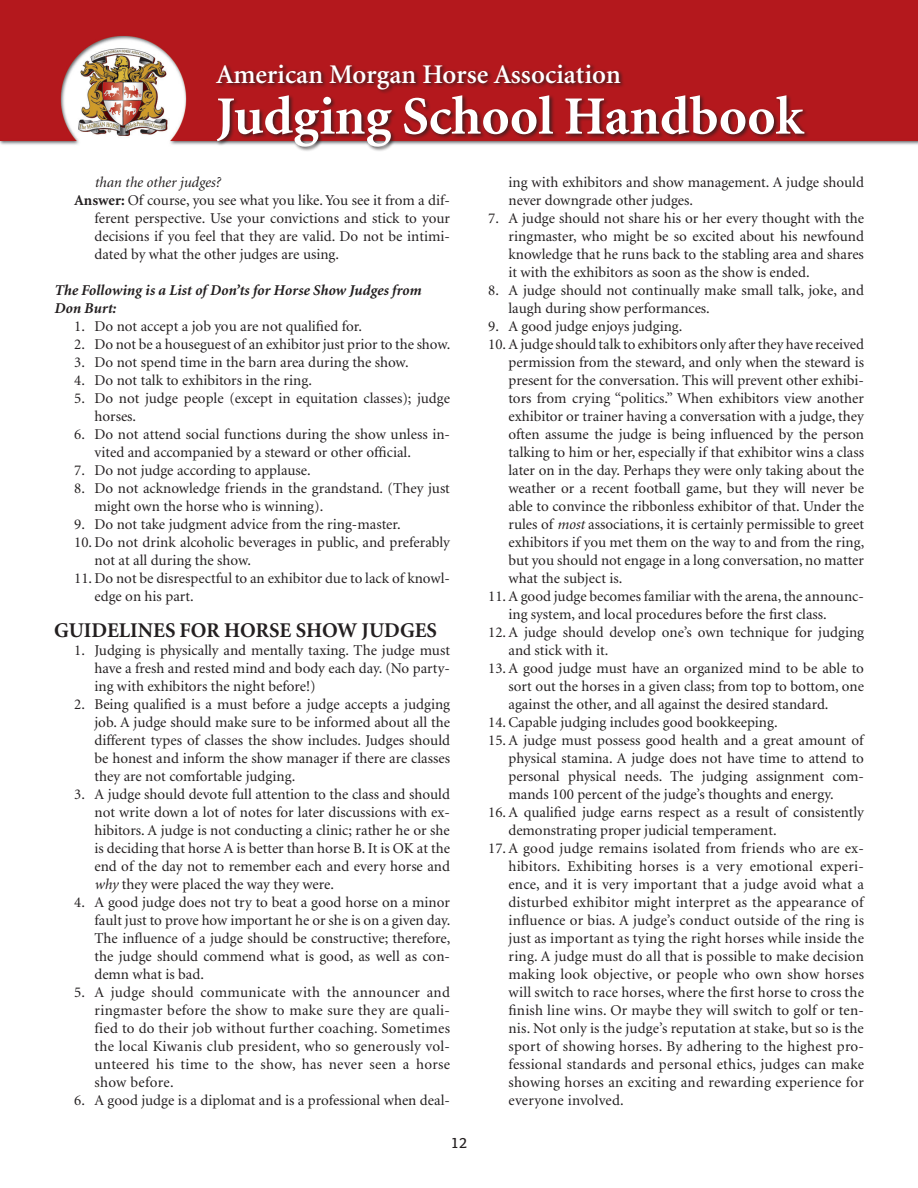
<style>
.page{position:relative;width:918px;height:1188px;background:#fff}
.page>*{position:absolute;margin:0;border:0;box-sizing:border-box;transform-origin:0 0}
.t1{font:700 54px "Minion";color:#fff}
.t2{font:600 27px "Minion";color:#fff}
.t3{font:700 21px "Minion";color:#231f20}
.t4{font:15px/18px "Minion";color:#231f20}
.t5{font:italic 700 15px/18px "Minion";color:#231f20}
.t6{font:italic 15px "Minion";color:#231f20}
.t7{font:700 15px "Overlock";color:#231f20}
.s1{font-weight:700}
.s2{font-style:italic}
</style>
<div class="page">
<img style="left:0;top:0;width:918px;height:145px">
<div style="left:215px;top:63px;width:595px;height:89px;background:#231f20;opacity:.75"></div>
<h2 class="t2" style="left:216px;top:60px;width:406px">American Morgan Horse Association</h2>
<h1 class="t1" style="left:216px;top:89px;width:589px">Judging School Handbook</h1>
<p class="t6" style="left:94px;top:175px;width:127px">than the other judges?</p>
<p class="t4" style="left:74px;top:192px;width:377px"><span class="s1">Answer:</span> Of course, you see what you like. You see it from a dif-</p>
<p class="t4" style="left:94px;top:210px;width:357px">ferent perspective. Use your convictions and stick to your</p>
<p class="t4" style="left:94px;top:228px;width:357px">decisions if you feel that they are valid. Do not be intimi-</p>
<p class="t4" style="left:94px;top:246px;width:246px">dated by what the other judges are using.</p>
<p class="t5" style="left:54px;top:282px;width:369px">The Following is a List of Don’ts for Horse Show Judges from<br>Don Burt:</p>
<p class="t4" style="left:74px;top:318px;width:289px">1. Do not accept a job you are not qualified for.</p>
<p class="t4" style="left:74px;top:336px;width:378px">2. Do not be a houseguest of an exhibitor just prior to the show.</p>
<p class="t4" style="left:74px;top:354px;width:336px">3. Do not spend time in the barn area during the show.</p>
<p class="t4" style="left:74px;top:372px;width:239px">4. Do not talk to exhibitors in the ring.</p>
<p class="t4" style="left:94px;top:390px;width:357px;text-indent:-20px">5. Do not judge people (except in equitation classes); judge horses.</p>
<p class="t4" style="left:94px;top:426px;width:357px;text-indent:-20px">6. Do not attend social functions during the show unless in&shy;vited and accompanied by a steward or other official.</p>
<p class="t4" style="left:74px;top:462px;width:238px">7. Do not judge according to applause.</p>
<p class="t4" style="left:94px;top:480px;width:357px;text-indent:-20px">8. Do not acknowledge friends in the grandstand. (They just might own the horse who is winning).</p>
<p class="t4" style="left:74px;top:516px;width:328px">9. Do not take judgment advice from the ring-master.</p>
<p class="t4" style="left:94px;top:534px;width:357px;text-indent:-20px">10. Do not drink alcoholic beverages in public, and preferably not at all during the show.</p>
<p class="t4" style="left:94px;top:570px;width:357px;text-indent:-20px">11. Do not be disrespectful to an exhibitor due to lack of knowl&shy;edge on his part.</p>
<h3 class="t3" style="left:54px;top:619px;width:385px">GUIDELINES FOR HORSE SHOW JUDGES</h3>
<p class="t4" style="left:94px;top:642px;width:357px;text-align:justify;text-indent:-20px">1. Judging is physically and mentally taxing. The judge must have a fresh and rested mind and body each day. (No party&shy;ing with exhibitors the night before!)</p>
<p class="t4" style="left:94px;top:696px;width:357px;text-align:justify;text-indent:-20px">2. Being qualified is a must before a judge accepts a judging job. A judge should make sure to be informed about all the different types of classes the show includes. Judges should be honest and inform the show manager if there are classes they are not comfortable judging.</p>
<p class="t4" style="left:94px;top:786px;width:357px;text-align:justify;text-indent:-20px">3. A judge should devote full attention to the class and should not write down a lot of notes for later discussions with ex&shy;hibitors. A judge is not conducting a clinic; rather he or she is deciding that horse A is better than horse B. It is OK at the end of the day not to remember each and every horse and <span class="s2">why</span> they were placed the way they were.</p>
<p class="t4" style="left:94px;top:894px;width:357px;text-align:justify;text-indent:-20px">4. A good judge does not try to beat a good horse on a minor fault just to prove how important he or she is on a given day.<br>The influence of a judge should be constructive; therefore, the judge should commend what is good, as well as con&shy;demn what is bad.</p>
<p class="t4" style="left:94px;top:984px;width:357px;text-align:justify;text-indent:-20px">5. A judge should communicate with the announcer and ringmaster before the show to make sure they are quali&shy;fied to do their job without further coaching. Sometimes the local Kiwanis club president, who so generously vol&shy;unteered his time to the show, has never seen a horse show before.</p>
<p class="t4" style="left:74px;top:1092px;width:377px">6. A good judge is a diplomat and is a professional when deal-</p>
<p class="t4" style="left:508px;top:174px;width:357px">ing with exhibitors and show management. A judge should never downgrade other judges.</p>
<p class="t4" style="left:508px;top:210px;width:357px;text-align:justify;text-indent:-20px">7. A judge should not share his or her every thought with the ringmaster, who might be so excited about his newfound knowledge that he runs back to the stabling area and shares it with the exhibitors as soon as the show is ended.</p>
<p class="t4" style="left:508px;top:282px;width:357px;text-indent:-20px">8. A judge should not continually make small talk, joke, and laugh during show performances.</p>
<p class="t4" style="left:488px;top:318px;width:196px">9. A good judge enjoys judging.</p>
<p class="t4" style="left:488px;top:336px;width:377px">10.A judge should talk to exhibitors only after they have received</p>
<p class="t4" style="left:508px;top:354px;width:357px">permission from the steward, and only when the steward is</p>
<p class="t4" style="left:508px;top:372px;width:357px">present for the conversation. This will prevent other exhibi-</p>
<p class="t4" style="left:508px;top:390px;width:357px">tors from crying “politics.” When exhibitors view another</p>
<p class="t4" style="left:508px;top:408px;width:357px">exhibitor or trainer having a conversation with a judge, they</p>
<p class="t4" style="left:508px;top:426px;width:357px">often assume the judge is being influenced by the person</p>
<p class="t4" style="left:508px;top:444px;width:357px">talking to him or her, especially if that exhibitor wins a class</p>
<p class="t4" style="left:508px;top:462px;width:357px">later on in the day. Perhaps they were only taking about the</p>
<p class="t4" style="left:508px;top:480px;width:357px">weather or a recent football game, but they will never be</p>
<p class="t4" style="left:508px;top:498px;width:357px">able to convince the ribbonless exhibitor of that. Under the</p>
<p class="t4" style="left:508px;top:516px;width:357px">rules of <span class="s2">most</span> associations, it is certainly permissible to greet</p>
<p class="t4" style="left:508px;top:534px;width:357px">exhibitors if you met them on the way to and from the ring,</p>
<p class="t4" style="left:508px;top:552px;width:357px">but you should not engage in a long conversation, no matter</p>
<p class="t4" style="left:508px;top:570px;width:115px">what the subject is.</p>
<p class="t4" style="left:488px;top:588px;width:377px">11.A good judge becomes familiar with the arena, the announc-</p>
<p class="t4" style="left:508px;top:606px;width:320px">ing system, and local procedures before the first class.</p>
<p class="t4" style="left:488px;top:624px;width:377px">12.A judge should develop one’s own technique for judging</p>
<p class="t4" style="left:508px;top:642px;width:101px">and stick with it.</p>
<p class="t4" style="left:488px;top:660px;width:377px">13.A good judge must have an organized mind to be able to</p>
<p class="t4" style="left:508px;top:678px;width:357px">sort out the horses in a given class; from top to bottom, one</p>
<p class="t4" style="left:508px;top:696px;width:322px">against the other, and all against the desired standard.</p>
<p class="t4" style="left:488px;top:714px;width:291px">14.Capable judging includes good bookkeeping.</p>
<p class="t4" style="left:488px;top:732px;width:377px">15.A judge must possess good health and a great amount of</p>
<p class="t4" style="left:508px;top:750px;width:357px">physical stamina. A judge does not have time to attend to</p>
<p class="t4" style="left:508px;top:768px;width:357px">personal physical needs. The judging assignment com-</p>
<p class="t4" style="left:508px;top:786px;width:327px">mands 100 percent of the judge’s thoughts and energy.</p>
<p class="t4" style="left:488px;top:804px;width:377px">16.A qualified judge earns respect as a result of consistently</p>
<p class="t4" style="left:508px;top:822px;width:270px">demonstrating proper judicial temperament.</p>
<p class="t4" style="left:488px;top:840px;width:377px">17.A good judge remains isolated from friends who are ex-</p>
<p class="t4" style="left:508px;top:858px;width:357px">hibitors. Exhibiting horses is a very emotional experi-</p>
<p class="t4" style="left:508px;top:876px;width:357px">ence, and it is very important that a judge avoid what a</p>
<p class="t4" style="left:508px;top:894px;width:357px">disturbed exhibitor might interpret as the appearance of</p>
<p class="t4" style="left:508px;top:912px;width:357px">influence or bias. A judge’s conduct outside of the ring is</p>
<p class="t4" style="left:508px;top:930px;width:357px">just as important as tying the right horses while inside the</p>
<p class="t4" style="left:508px;top:948px;width:357px">ring. A judge must do all that is possible to make decision</p>
<p class="t4" style="left:508px;top:966px;width:357px">making look objective, or people who own show horses</p>
<p class="t4" style="left:508px;top:984px;width:357px">will switch to race horses, where the first horse to cross the</p>
<p class="t4" style="left:508px;top:1002px;width:357px">finish line wins. Or maybe they will switch to golf or ten-</p>
<p class="t4" style="left:508px;top:1020px;width:357px">nis. Not only is the judge’s reputation at stake, but so is the</p>
<p class="t4" style="left:508px;top:1038px;width:357px">sport of showing horses. By adhering to the highest pro-</p>
<p class="t4" style="left:508px;top:1056px;width:357px">fessional standards and personal ethics, judges can make</p>
<p class="t4" style="left:508px;top:1074px;width:357px">showing horses an exciting and rewarding experience for</p>
<p class="t4" style="left:508px;top:1092px;width:117px">everyone involved.</p>
<p class="t7" style="left:451px;top:1135px;width:18px">12</p>
</div>
